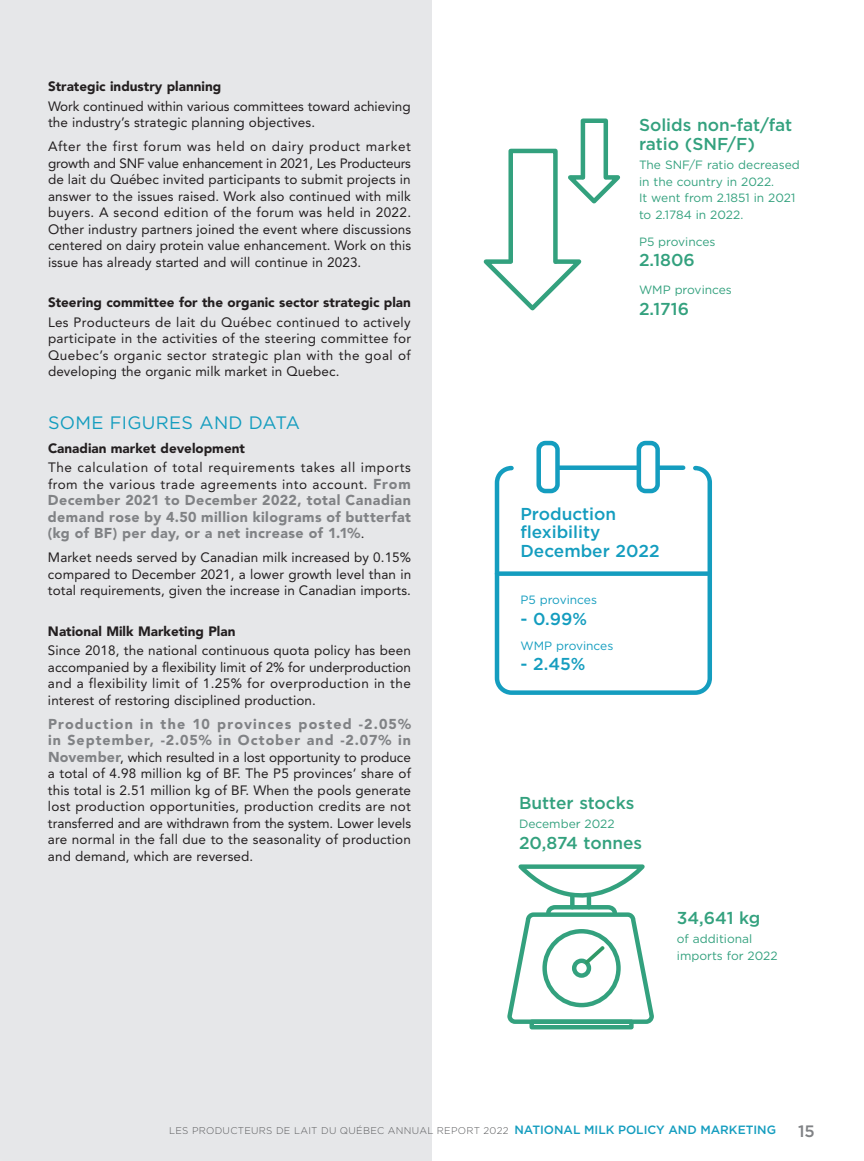
<style>
.page{position:relative;width:864px;height:1161px;background:#fff}
.page>*{position:absolute;margin:0;border:0;box-sizing:border-box;transform-origin:0 0}
.t1{font:18px "Gotham";letter-spacing:.02em;color:#149dbf}
.t2{font:500 17.25px/18.8px "Gotham";color:#33a17e}
.t3{font:500 17.25px/18.8px "Gotham";color:#149dbf}
.t4{font:500 16.5px "Gotham";color:#808285}
.t5{font:900 14.25px/16.5px "Avenir";letter-spacing:.065em;color:#808285;text-align:justify}
.t6{font:13.5px/16.5px "Avenir";letter-spacing:.01em;color:#231f20;text-align:justify}
.t7{font:900 13.5px "Avenir";color:#231f20}
.t8{font:13.5px/16.5px "Avenir";letter-spacing:.045em;color:#231f20}
.t9{font:12px/16.5px "Gotham";color:#33a17e}
.t10{font:12px "Gotham";color:#149dbf}
.t11{font:300 9.75px "Gotham";letter-spacing:.03em;color:#57585a}
.s1{font-weight:900;font-size:14.25px;color:#808285}
.s2{font-weight:400;font-size:13.5px;color:#231f20}
.s3{font-weight:500;font-size:12px;color:#149dbf}
</style>
<div class="page">
<div style="left:0;top:0;width:432px;height:1161px;background:#e6e7e9"></div>
<div style="left:581px;top:119px;width:27px;height:61px;border:4px solid #33a17e"></div>
<svg style="left:483px;top:146px;width:138px;height:165px"></svg>
<div style="left:495px;top:466px;width:217px;height:229px;border:4px solid #149dbf;border-radius:15px"></div>
<div style="left:536px;top:441px;width:24px;height:52px;border:4px solid #149dbf;border-radius:7px"></div>
<div style="left:637px;top:441px;width:23px;height:52px;border:4px solid #149dbf;border-radius:7px"></div>
<div style="left:497px;top:571px;width:211px;height:5px;background:#149dbf"></div>
<div style="left:659px;top:465px;width:24px;height:5px;background:#149dbf"></div>
<div style="left:558px;top:465px;width:80px;height:5px;background:#149dbf"></div>
<div style="left:530px;top:1019px;width:104px;height:10px;border:4px solid #33a17e"></div>
<svg style="left:507px;top:864px;width:147px;height:162px"></svg>
<p class="t7" style="left:48px;top:78px;width:175px">Strategic industry planning</p>
<p class="t6" style="left:48px;top:98px;width:364px">Work continued within various committees toward achieving the industry’s strategic planning objectives.</p>
<p class="t6" style="left:48px;top:138px;width:365px">After the first forum was held on dairy product market growth and SNF value enhancement in 2021, Les Producteurs de lait du Québec invited participants to submit projects in answer to the issues raised. Work also continued with milk buyers. A second edition of the forum was held in 2022.<br>Other industry partners joined the event where discussions centered on dairy protein value enhancement. Work on this issue has already started and will continue in 2023.</p>
<p class="t7" style="left:48px;top:294px;width:364px">Steering committee for the organic sector strategic plan</p>
<p class="t6" style="left:48px;top:314px;width:365px">Les Producteurs de lait du Québec continued to actively participate in the activities of the steering committee for Quebec’s organic sector strategic plan with the goal of developing the organic milk market in Quebec.</p>
<h1 class="t1" style="left:48px;top:411px;width:254px">SOME FIGURES AND DATA</h1>
<p class="t7" style="left:48px;top:440px;width:199px">Canadian market development</p>
<p class="t8" style="left:48px;top:459px;width:365px">The calculation of total requirements takes all imports from the various trade agreements into account. <span class="s1">From</span></p>
<p class="t5" style="left:48px;top:492px;width:365px">December 2021 to December 2022, total Canadian demand rose by 4.50 million kilograms of butterfat (kg of BF) per day, or a net increase of 1.1%<span class="s2">.</span></p>
<p class="t6" style="left:48px;top:549px;width:365px">Market needs served by Canadian milk increased by 0.15% compared to December 2021, a lower growth level than in total requirements, given the increase in Canadian imports.</p>
<p class="t7" style="left:48px;top:623px;width:189px">National Milk Marketing Plan</p>
<p class="t6" style="left:48px;top:642px;width:365px">Since 2018, the national continuous quota policy has been accompanied by a flexibility limit of 2% for underproduction and a flexibility limit of 1.25% for overproduction in the interest of restoring disciplined production.</p>
<p class="t5" style="left:48px;top:715px;width:365px">Production in the 10 provinces posted -2.05% in September, -2.05% in October and -2.07% in</p>
<p class="t6" style="left:48px;top:749px;width:365px"><span class="s1">November</span>, which resulted in a lost opportunity to produce a total of 4.98 million kg of BF. The P5 provinces’ share of this total is 2.51 million kg of BF. When the pools generate lost production opportunities, production credits are not transferred and are withdrawn from the system. Lower levels are normal in the fall due to the seasonality of production and demand, which are reversed.</p>
<p class="t2" style="left:639px;top:115px;width:155px">Solids non-fat/fat ratio (SNF/F)</p>
<p class="t9" style="left:639px;top:156px;width:162px">The SNF/F ratio decreased in the country in 2022.<br>It went from 2.1851 in 2021 to 2.1784 in 2022.</p>
<p class="t9" style="left:639px;top:233px;width:78px">P5 provinces</p>
<p class="t2" style="left:639px;top:250px;width:57px">2.1806</p>
<p class="t9" style="left:639px;top:282px;width:94px">WMP provinces</p>
<p class="t2" style="left:639px;top:299px;width:52px">2.1716</p>
<p class="t3" style="left:520px;top:504px;width:141px">Production flexibility<br>December 2022</p>
<p class="t10" style="left:520px;top:593px;width:78px">P5 provinces</p>
<p class="t3" style="left:520px;top:609px;width:68px">- 0.99%</p>
<p class="t10" style="left:520px;top:639px;width:94px">WMP provinces</p>
<p class="t3" style="left:520px;top:655px;width:67px">- 2.45%</p>
<p class="t2" style="left:519px;top:793px;width:117px">Butter stocks</p>
<p class="t9" style="left:519px;top:816px;width:97px">December 2022</p>
<p class="t2" style="left:519px;top:833px;width:125px">20,874 tonnes</p>
<p class="t2" style="left:677px;top:908px;width:85px">34,641 kg</p>
<p class="t9" style="left:677px;top:931px;width:102px">of additional imports for 2022</p>
<p class="t11" style="left:169px;top:1125px;width:609px">LES PRODUCTEURS DE LAIT DU QUÉBEC ANNUAL REPORT 2022 <span class="s3">NATIONAL MILK POLICY AND MARKETING</span></p>
<p class="t4" style="left:798px;top:1121px;width:18px">15</p>
</div>
